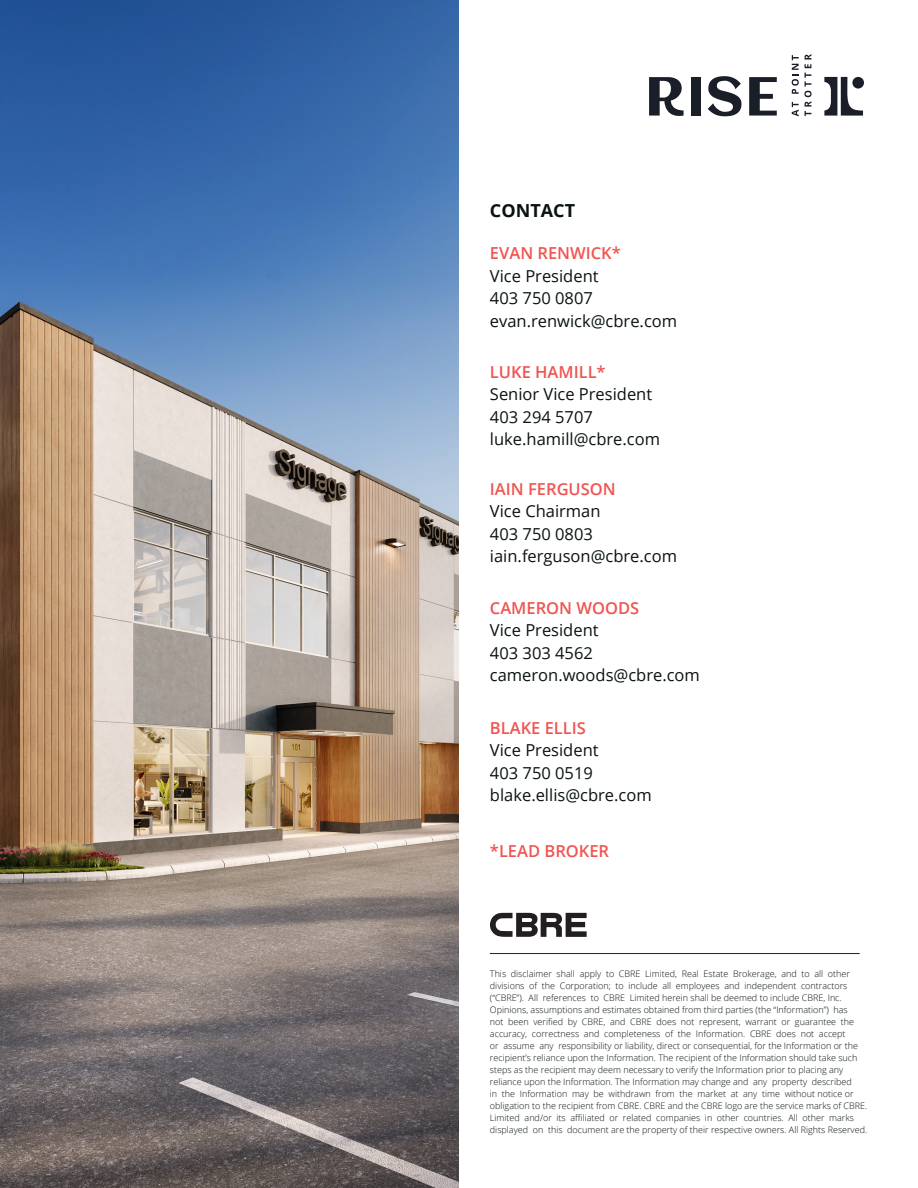
<style>
.page{position:relative;width:918px;height:1188px;background:#fff}
.page>*{position:absolute;margin:0;border:0;box-sizing:border-box;transform-origin:0 0}
.Black_Headers{font:700 18px "Open Sans";color:#0b1212}
.Body{font:16.5px "Open Sans";color:#0b1212}
.t1{font:600 16.5px "Open Sans";color:#f05451}
.Disclaimer{font:300 9px/12px "Open Sans";color:#0b1212}
</style>
<div class="page">
<img style="left:0;top:0;width:459px;height:1188px">
<hr style="left:490px;top:953px;width:370px;height:1px;background:#231f20">
<svg style="left:490px;top:913px;width:97px;height:24px"></svg>
<svg style="left:792px;top:54px;width:20px;height:62px"></svg>
<div style="left:691px;top:77px;width:9px;height:39px;background:#191e29"></div>
<svg style="left:708px;top:76px;width:34px;height:40px"></svg>
<svg style="left:749px;top:77px;width:28px;height:39px"></svg>
<svg style="left:649px;top:77px;width:35px;height:39px"></svg>
<svg style="left:824px;top:77px;width:39px;height:39px"></svg>
<div style="left:852px;top:77px;width:12px;height:12px;background:#191e29;border-radius:50%"></div>
<p class="Black_Headers" style="left:490px;top:197px;width:87px">CONTACT</p>
<p class="t1" style="left:490px;top:242px;width:132px">EVAN RENWICK*</p>
<p class="Body" style="left:490px;top:264px;width:110px">Vice President</p>
<p class="Body" style="left:490px;top:287px;width:104px">403 750 0807</p>
<p class="Body" style="left:490px;top:309px;width:189px">evan.renwick@cbre.com</p>
<p class="t1" style="left:490px;top:360px;width:117px">LUKE HAMILL*</p>
<p class="Body" style="left:490px;top:383px;width:164px">Senior Vice President</p>
<p class="Body" style="left:490px;top:405px;width:104px">403 294 5707</p>
<p class="Body" style="left:490px;top:428px;width:172px">luke.hamill@cbre.com</p>
<p class="t1" style="left:490px;top:477px;width:127px">IAIN FERGUSON</p>
<p class="Body" style="left:490px;top:500px;width:112px">Vice Chairman</p>
<p class="Body" style="left:490px;top:523px;width:104px">403 750 0803</p>
<p class="Body" style="left:490px;top:545px;width:189px">iain.ferguson@cbre.com</p>
<p class="t1" style="left:490px;top:596px;width:151px">CAMERON WOODS</p>
<p class="Body" style="left:490px;top:619px;width:110px">Vice President</p>
<p class="Body" style="left:490px;top:641px;width:104px">403 303 4562</p>
<p class="Body" style="left:490px;top:664px;width:211px">cameron.woods@cbre.com</p>
<p class="t1" style="left:490px;top:716px;width:97px">BLAKE ELLIS</p>
<p class="Body" style="left:490px;top:739px;width:110px">Vice President</p>
<p class="Body" style="left:490px;top:762px;width:104px">403 750 0519</p>
<p class="Body" style="left:490px;top:784px;width:163px">blake.ellis@cbre.com</p>
<p class="t1" style="left:490px;top:840px;width:121px">*LEAD BROKER</p>
<p class="Disclaimer" style="left:490px;top:968px;width:379px">This disclaimer shall apply to CBRE Limited, Real Estate Brokerage, and to all other divisions of the Corporation; to include all employees and independent contractors (“CBRE”). All references to CBRE Limited herein shall be deemed to include CBRE, Inc.<br>Opinions, assumptions and estimates obtained from third parties (the “Information”) has<br>not been verified by CBRE, and CBRE does not represent, warrant or guarantee the accuracy, correctness and completeness of the Information. CBRE does not accept<br>or assume any responsibility or liability, direct or consequential, for the Information or the recipient’s reliance upon the Information. The recipient of the Information should take such steps as the recipient may deem necessary to verify the Information prior to placing any reliance upon the Information. The Information may change and any property described<br>in the Information may be withdrawn from the market at any time without notice or obligation to the recipient from CBRE. CBRE and the CBRE logo are the service marks of CBRE.<br>Limited and/or its affiliated or related companies in other countries. All other marks displayed on this document are the property of their respective owners. All Rights Reserved.</p>
</div>
